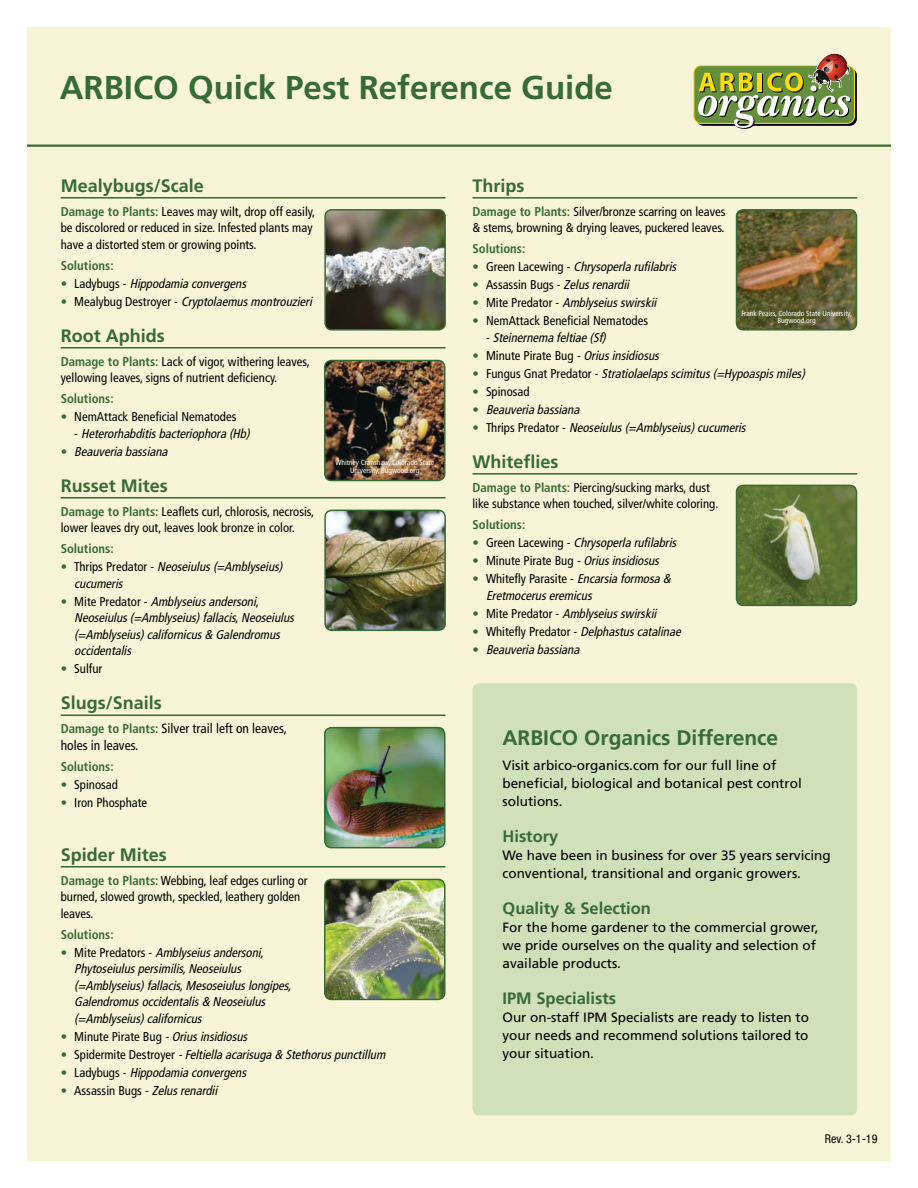
<style>
.page{position:relative;width:918px;height:1188px;background:#fff}
.page>*{position:absolute;margin:0;border:0;box-sizing:border-box;transform-origin:0 0}
.t1{font:700 33px "Frutiger LT Std";color:#366b35}
.t2{font:700 21px "Frutiger LT Std";color:#366b35}
.t3{font:700 18px "Frutiger LT Std";color:#366b35}
.t4{font:700 16.5px "Frutiger LT Std";color:#366b35}
.t5{font:13.5px/18px "Frutiger LT Std";color:#000}
.t6{font:condensed 13.5px/16.5px "Frutiger LT Std";color:#000}
.t7{font:italic condensed 12.75px/16.5px "Frutiger LT Std";color:#000}
.t8{font:condensed 12.75px/16.5px "Frutiger LT Std";color:#000}
.t9{font:700 condensed 12.75px "Frutiger LT Std";color:#366b35}
.t10{font:condensed 12px "Helvetica Neue LT Pro";color:#000}
.t11{font:condensed 7.5px/7.5px "Frutiger LT Std";color:#fff;text-align:center}
.s1{font-weight:700;color:#366b35}
.s2{font-style:normal;color:#366b35}
.s3{font-style:normal}
.s4{color:#366b35}
.s5{font-weight:700;font-size:12.75px;color:#366b35}
.s6{font-style:italic}
</style>
<div class="page">
<div style="left:27px;top:27px;width:864px;height:1134px;background:#f8f4d7"></div>
<div style="left:472px;top:683px;width:385px;height:432px;background:#d0e0b9;border-radius:7px"></div>
<hr style="left:61px;top:197px;width:385px;height:2px;background:#366b35">
<hr style="left:61px;top:347px;width:385px;height:2px;background:#366b35">
<hr style="left:61px;top:497px;width:385px;height:2px;background:#366b35">
<hr style="left:61px;top:715px;width:385px;height:1px;background:#366b35">
<hr style="left:61px;top:866px;width:385px;height:2px;background:#366b35">
<img style="left:327px;top:210px;width:118px;height:118px">
<div style="left:324px;top:209px;width:122px;height:122px;border:2px solid #366b35;border-radius:7px"></div>
<img style="left:325px;top:728px;width:120px;height:120px">
<div style="left:324px;top:727px;width:122px;height:121px;border:2px solid #366b35;border-radius:7px"></div>
<img style="left:736px;top:485px;width:120px;height:120px">
<div style="left:736px;top:485px;width:121px;height:121px;border:2px solid #366b35;border-radius:7px"></div>
<img style="left:325px;top:879px;width:120px;height:120px">
<div style="left:324px;top:879px;width:122px;height:121px;border:2px solid #366b35;border-radius:7px"></div>
<img style="left:736px;top:210px;width:120px;height:120px">
<div style="left:736px;top:209px;width:121px;height:122px;border:2px solid #366b35;border-radius:7px"></div>
<img style="left:325px;top:510px;width:120px;height:120px">
<div style="left:324px;top:510px;width:122px;height:121px;border:2px solid #366b35;border-radius:7px"></div>
<img style="left:325px;top:361px;width:120px;height:120px">
<div style="left:324px;top:360px;width:122px;height:121px;border:2px solid #366b35;border-radius:7px"></div>
<hr style="left:472px;top:197px;width:385px;height:2px;background:#366b35">
<hr style="left:472px;top:473px;width:385px;height:2px;background:#366b35">
<div style="left:693px;top:65px;width:162px;height:59px;border:1px solid #ffdc05;border-radius:7px"></div>
<svg style="left:698px;top:53px;width:155px;height:76px"></svg>
<hr style="left:27px;top:145px;width:864px;height:2px;background:#366b35">
<h1 class="t1" style="left:60px;top:68px;width:555px">ARBICO Quick Pest Reference Guide</h1>
<h3 class="t3" style="left:61px;top:175px;width:145px">Mealybugs/Scale</h3>
<p class="t8" style="left:61px;top:203px;width:256px"><span class="s1">Damage to Plants:</span> Leaves may wilt, drop off easily, be discolored or reduced in size. Infested plants may have a distorted stem or growing points.</p>
<p class="t9" style="left:61px;top:258px;width:54px">Solutions:</p>
<p class="t7" style="left:61px;top:275px;width:190px"><span class="s2">•</span> <span class="s3">L a d y b u g s -</span> Hippodamiaconvergens</p>
<p class="t7" style="left:61px;top:293px;width:256px"><span class="s2">•</span> <span class="s3">M e a l y b u g D e s t r o y e r -</span> Cryptolaemusmontrouzieri</p>
<h3 class="t3" style="left:61px;top:325px;width:105px">Root Aphids</h3>
<p class="t8" style="left:61px;top:353px;width:251px"><span class="s1">Damage to Plants:</span> Lack of vigor, withering leaves, yellowing leaves, signs of nutrient deficiency.</p>
<p class="t9" style="left:61px;top:391px;width:54px">Solutions:</p>
<p class="t8" style="left:61px;top:409px;width:177px"><span class="s4">•</span> NemAttack Beneficial Nematodes</p>
<p class="t7" style="left:74px;top:425px;width:180px"><span class="s3">-</span> Heterorhabditisbacteriophora(Hb)</p>
<p class="t7" style="left:61px;top:443px;width:111px"><span class="s2">•</span> Beauveriabassiana</p>
<h3 class="t3" style="left:61px;top:475px;width:108px">Russet Mites</h3>
<p class="t8" style="left:61px;top:503px;width:255px"><span class="s1">Damage to Plants:</span> Leaflets curl, chlorosis, necrosis, lower leaves dry out, leaves look bronze in color.</p>
<p class="t9" style="left:61px;top:541px;width:54px">Solutions:</p>
<p class="t7" style="left:74px;top:559px;width:213px;text-indent:-13px"><span class="s2">•</span> <span class="s3">T h r i p s P r e d a t o r -</span> Neoseiulus(=Amblyseius) cucumeris</p>
<p class="t7" style="left:74px;top:593px;width:224px;text-indent:-13px"><span class="s2">•</span> <span class="s3">M i t e P r e d a t o r -</span> Amblyseiusandersoni<span class="s3">, </span>Neoseiulus(=Amblyseius)fallacis,Neoseiulus (=Amblyseius)californicus&amp; Galendromus occidentalis</p>
<p class="t8" style="left:61px;top:661px;width:43px"><span class="s4">•</span> Sulfur</p>
<h3 class="t3" style="left:61px;top:692px;width:103px">Slugs/Snails</h3>
<p class="t6" style="left:61px;top:720px;width:228px"><span class="s5">Damage to Plants:</span> Silver trail left on leaves, holes in leaves.</p>
<p class="t9" style="left:61px;top:759px;width:54px">Solutions:</p>
<p class="t8" style="left:61px;top:776px;width:59px"><span class="s4">•</span> Spinosad</p>
<p class="t8" style="left:61px;top:794px;width:88px"><span class="s4">•</span> Iron Phosphate</p>
<h3 class="t3" style="left:61px;top:844px;width:108px">Spider Mites</h3>
<p class="t8" style="left:61px;top:872px;width:248px"><span class="s1">Damage to Plants:</span> Webbing, leaf edges curling or burned, slowed growth, speckled, leathery golden leaves.</p>
<p class="t9" style="left:61px;top:927px;width:54px">Solutions:</p>
<p class="t7" style="left:74px;top:944px;width:222px;text-indent:-13px"><span class="s2">•</span> <span class="s3">M i t e P r e d a t o r s -</span> Amblyseiusandersoni, Phytoseiuluspersimilis,Neoseiulus (=Amblyseius)fallacis,Mesoseiuluslongipes, Galendromusoccidentalis&amp; Neoseiulus (=Amblyseius)californicus</p>
<p class="t7" style="left:61px;top:1028px;width:191px"><span class="s2">•</span> <span class="s3">Minute Pirate Bug</span> -Oriusinsidiosus</p>
<p class="t7" style="left:61px;top:1046px;width:329px"><span class="s2">•</span> <span class="s3">S p i d e r m i t e D e s t r o y e r</span> -Feltiellaacarisuga&amp; Stethoruspunctillum</p>
<p class="t7" style="left:61px;top:1064px;width:190px"><span class="s2">•</span> <span class="s3">L a d y b u g s -</span> Hippodamiaconvergens</p>
<p class="t8" style="left:61px;top:1082px;width:161px"><span class="s4">•</span> Assassin Bugs - <span class="s6">Zelusrenardii</span></p>
<p class="t11" style="left:335px;top:459px;width:100px">Whitney Cranshaw, Colorado State<br>University, Bugwood.org</p>
<h3 class="t3" style="left:472px;top:175px;width:54px">Thrips</h3>
<p class="t8" style="left:472px;top:203px;width:255px"><span class="s1">Damage to Plants:</span> Silver/bronze scarring on leaves &amp; stems, browning &amp; drying leaves, puckered leaves.</p>
<p class="t9" style="left:472px;top:241px;width:54px">Solutions:</p>
<p class="t7" style="left:472px;top:259px;width:208px"><span class="s2">•</span> <span class="s3">G r e e n L a c e w i n g -</span> Chrysoperlarufilabris</p>
<p class="t8" style="left:472px;top:277px;width:161px"><span class="s4">•</span> Assassin Bugs - <span class="s6">Zelusrenardii</span></p>
<p class="t7" style="left:472px;top:295px;width:189px"><span class="s2">•</span> <span class="s3">M i t e P r e d a t o r -</span> Amblyseiusswirskii</p>
<p class="t8" style="left:472px;top:313px;width:177px"><span class="s4">•</span> NemAttack Beneficial Nematodes</p>
<p class="t7" style="left:486px;top:329px;width:125px"><span class="s3">-</span> Steinernemafeltiae(Sf)</p>
<p class="t7" style="left:472px;top:347px;width:191px"><span class="s2">•</span> <span class="s3">Minute Pirate Bug</span> -Oriusinsidiosus</p>
<p class="t7" style="left:472px;top:365px;width:337px"><span class="s2">•</span> <span class="s3">F u n g u s G n a t P r e d a t o r -</span> Stratiolaelapsscimitus(=Hypoaspismiles)</p>
<p class="t8" style="left:472px;top:383px;width:59px"><span class="s4">•</span> Spinosad</p>
<p class="t7" style="left:472px;top:401px;width:111px"><span class="s2">•</span> Beauveriabassiana</p>
<p class="t7" style="left:472px;top:419px;width:278px"><span class="s2">•</span> <span class="s3">T h r i p s P r e d a t o r -</span> Neoseiulus(=Amblyseius) cucumeris</p>
<h3 class="t3" style="left:472px;top:451px;width:88px">Whiteflies</h3>
<p class="t8" style="left:472px;top:479px;width:247px"><span class="s1">Damage to Plants:</span> Piercing/sucking marks, dust like substance when touched, silver/white coloring.</p>
<p class="t9" style="left:472px;top:517px;width:54px">Solutions:</p>
<p class="t7" style="left:472px;top:535px;width:208px"><span class="s2">•</span> <span class="s3">G r e e n L a c e w i n g -</span> Chrysoperlarufilabris</p>
<p class="t7" style="left:472px;top:553px;width:191px"><span class="s2">•</span> <span class="s3">Minute Pirate Bug</span> -Oriusinsidiosus</p>
<p class="t7" style="left:486px;top:571px;width:189px;text-indent:-14px"><span class="s2">•</span> <span class="s3">Whitefly Parasite -</span> Encarsiaformosa&amp;<br>Eretmoceruseremicus</p>
<p class="t7" style="left:472px;top:605px;width:189px"><span class="s2">•</span> <span class="s3">M i t e P r e d a t o r -</span> Amblyseiusswirskii</p>
<p class="t7" style="left:472px;top:623px;width:213px"><span class="s2">•</span> <span class="s3">W h i t e fl y P r e d a t o r -</span> Delphastuscatalinae</p>
<p class="t7" style="left:472px;top:641px;width:111px"><span class="s2">•</span> Beauveriabassiana</p>
<p class="t11" style="left:741px;top:310px;width:112px">Frank Peairs, Colorado State University,<br>Bugwood.org</p>
<h2 class="t2" style="left:502px;top:725px;width:277px">ARBICO Organics Difference</h2>
<p class="t5" style="left:502px;top:757px;width:301px">Visit arbico-organics.com for our full line of beneficial, biological and botanical pest control solutions.</p>
<p class="t4" style="left:502px;top:827px;width:57px">History</p>
<p class="t5" style="left:502px;top:847px;width:330px">We have been in business for over 35 years servicing conventional, transitional and organic growers.</p>
<p class="t4" style="left:502px;top:899px;width:150px">Quality &amp; Selection</p>
<p class="t5" style="left:502px;top:919px;width:318px">For the home gardener to the commercial grower, we pride ourselves on the quality and selection of available products.</p>
<p class="t4" style="left:502px;top:989px;width:115px">IPM Specialists</p>
<p class="t5" style="left:502px;top:1009px;width:308px;text-align:justify">Our on-staff IPM Specialists are ready to listen to your needs and recommend solutions tailored to your situation.</p>
<p class="t10" style="left:825px;top:1131px;width:54px">Rev. 3-1-19</p>
</div>
